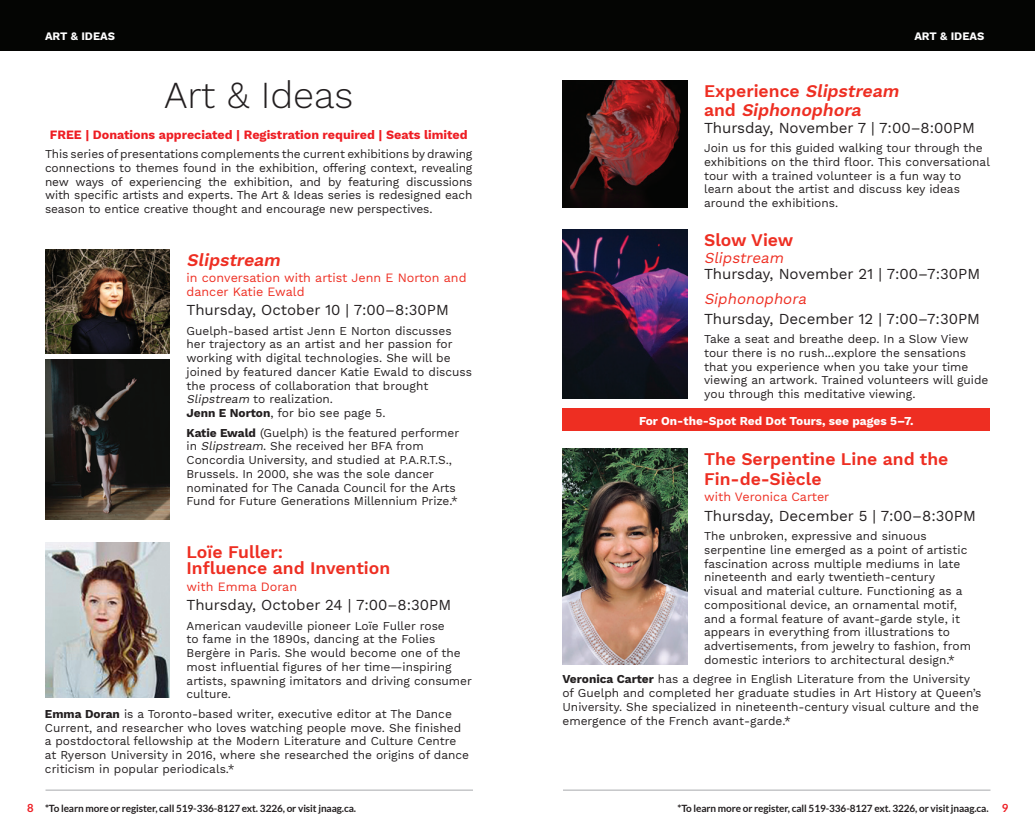
<style>
.page{position:relative;width:1035px;height:833px;background:#fff}
.page>*{position:absolute;margin:0;border:0;box-sizing:border-box;transform-origin:0 0}
.t1{font:300 37.5px "Work Sans";color:#231f20}
.t2{font:600 17.5px/16.5px "Work Sans";color:#ee2e22}
.t3{font:italic 600 17.5px/19.4px "Work Sans";color:#ee2e22}
.t4{font:15px "Work Sans";color:#231f20}
.t5{font:italic 15px "Work Sans";color:#ee2e22}
.t6{font:12.5px/13.8px "Work Sans";color:#ee2e22}
.t7{font:700 12.5px "Work Sans";color:#ee1d23}
.t8{font:11.88px/13.8px "Work Sans";color:#231f20}
.t9{font:700 11.88px "Work Sans";color:#fff}
.t10{font:700 11.25px "Work Sans";color:#fff}
.t11{font:700 10px "Lato";letter-spacing:-.01em;color:#231f20}
.s1{font-style:italic}
.s2{font-weight:700}
.s3{font-size:11.25px;color:#ee1d23}
.s4{font-style:normal}
</style>
<div class="page">
<div style="left:0;top:0;width:518px;height:51px;background:#040503"></div>
<img style="left:45px;top:249px;width:125px;height:105px">
<img style="left:45px;top:360px;width:125px;height:159px">
<hr style="left:46px;top:789px;width:427px;height:1px;background:#a8a9ad">
<img style="left:45px;top:543px;width:125px;height:154px">
<img style="left:562px;top:449px;width:125px;height:215px">
<img style="left:562px;top:80px;width:125px;height:127px">
<img style="left:562px;top:230px;width:125px;height:168px">
<div style="left:518px;top:0;width:517px;height:51px;background:#040503"></div>
<hr style="left:563px;top:789px;width:428px;height:1px;background:#a8a9ad">
<div style="left:562px;top:408px;width:428px;height:22px;background:#ee2e22"></div>
<p class="t10" style="left:45px;top:29px;width:71px">ART &amp; IDEAS</p>
<h1 class="t1" style="left:164px;top:73px;width:191px">Art &amp; Ideas</h1>
<p class="t7" style="left:50px;top:127px;width:420px">FREE | Donations appreciated | Registration required | Seats limited</p>
<p class="t8" style="left:45px;top:148px;width:429px;text-align:justify">This series of presentations complements the current exhibitions by drawing connections to themes found in the exhibition, offering context, revealing new ways of experiencing the exhibition, and by featuring discussions with specific artists and experts. The Art &amp; Ideas series is redesigned each season to entice creative thought and encourage new perspectives.</p>
<h2 class="t3" style="left:187px;top:251px;width:99px">Slipstream</h2>
<p class="t6" style="left:187px;top:271px;width:281px">in conversation with artist Jenn E Norton and dancer Katie Ewald</p>
<p class="t4" style="left:187px;top:301px;width:264px">Thursday, October 10 | 7:00–8:30PM</p>
<p class="t8" style="left:187px;top:324px;width:287px">Guelph-based artist Jenn E Norton discusses her trajectory as an artist and her passion for working with digital technologies. She will be joined by featured dancer Katie Ewald to discuss the process of collaboration that brought <span class="s1">Slipstream</span> to realization.<br><span class="s2">Jenn E Norton</span>, for bio see page 5.</p>
<p class="t8" style="left:187px;top:426px;width:274px"><span class="s2">Katie Ewald</span> (Guelph) is the featured performer in <span class="s1">Slipstream</span>. She received her BFA from Concordia University, and studied at P.A.R.T.S., Brussels. In 2000, she was the sole dancer nominated for The Canada Council for the Arts Fund for Future Generations Millennium Prize.*</p>
<h2 class="t2" style="left:187px;top:544px;width:205px">Loïe Fuller:<br>Influence and Invention</h2>
<p class="t6" style="left:187px;top:580px;width:112px">with Emma Doran</p>
<p class="t4" style="left:187px;top:596px;width:266px">Thursday, October 24 | 7:00–8:30PM</p>
<p class="t8" style="left:187px;top:619px;width:287px">American vaudeville pioneer Loïe Fuller rose<br>to fame in the 1890s, dancing at the Folies Bergère in Paris. She would become one of the most influential figures of her time—inspiring artists, spawning imitators and driving consumer culture.</p>
<p class="t8" style="left:45px;top:707px;width:426px"><span class="s2">Emma Doran</span> is a Toronto-based writer, executive editor at The Dance Current, and researcher who loves watching people move. She finished a postdoctoral fellowship at the Modern Literature and Culture Centre at Ryerson University in 2016, where she researched the origins of dance criticism in popular periodicals.*</p>
<p class="t11" style="left:27px;top:802px;width:330px"><span class="s3">8</span> *To learn more or register, call 519-336-8127 ext. 3226, or visit jnaag.ca.</p>
<p class="t10" style="left:914px;top:29px;width:71px">ART &amp; IDEAS</p>
<h2 class="t3" style="left:704px;top:82px;width:200px"><span class="s4">Experience</span> Slipstream <span class="s4">a n d</span> Siphonophora</h2>
<p class="t4" style="left:704px;top:119px;width:272px">Thursday, November 7 | 7:00–8:00PM</p>
<p class="t8" style="left:704px;top:142px;width:287px">Join us for this guided walking tour through the exhibitions on the third floor. This conversational tour with a trained volunteer is a fun way to learn about the artist and discuss key ideas around the exhibitions.</p>
<h2 class="t2" style="left:704px;top:233px;width:91px">Slow View</h2>
<p class="t5" style="left:704px;top:249px;width:84px">Slipstream</p>
<p class="t4" style="left:704px;top:265px;width:278px">Thursday, November 21 | 7:00–7:30PM</p>
<p class="t5" style="left:704px;top:290px;width:107px">Siphonophora</p>
<p class="t4" style="left:704px;top:310px;width:277px">Thursday, December 12 | 7:00–7:30PM</p>
<p class="t8" style="left:704px;top:332px;width:286px">Take a seat and breathe deep. In a Slow View tour there is no rush...explore the sensations that you experience when you take your time viewing an artwork. Trained volunteers will guide you through this meditative viewing.</p>
<p class="t9" style="left:639px;top:414px;width:276px">For On-the-Spot Red Dot Tours, see pages 5–7.</p>
<h2 class="t2" style="left:704px;top:450px;width:246px;line-height:19.4px">The Serpentine Line and the<br>Fin-de-Siècle</h2>
<p class="t6" style="left:704px;top:490px;width:127px">with Veronica Carter</p>
<p class="t4" style="left:704px;top:506px;width:273px">Thursday, December 5 | 7:00–8:30PM</p>
<p class="t8" style="left:704px;top:529px;width:269px">The unbroken, expressive and sinuous serpentine line emerged as a point of artistic fascination across multiple mediums in late nineteenth and early twentieth-century visual and material culture. Functioning as a compositional device, an ornamental motif, and a formal feature of avant-garde style, it appears in everything from illustrations to advertisements, from jewelry to fashion, from domestic interiors to architectural design.*</p>
<p class="t8" style="left:563px;top:673px;width:420px"><span class="s2">Veronica Carter</span> has a degree in English Literature from the University of Guelph and completed her graduate studies in Art History at Queen’s University. She specialized in nineteenth-century visual culture and the emergence of the French avant-garde.*</p>
<p class="t11" style="left:677px;top:802px;width:332px">*To learn more or register, call 519-336-8127 ext. 3226, or visit jnaag.ca. <span class="s3">9</span></p>
</div>
